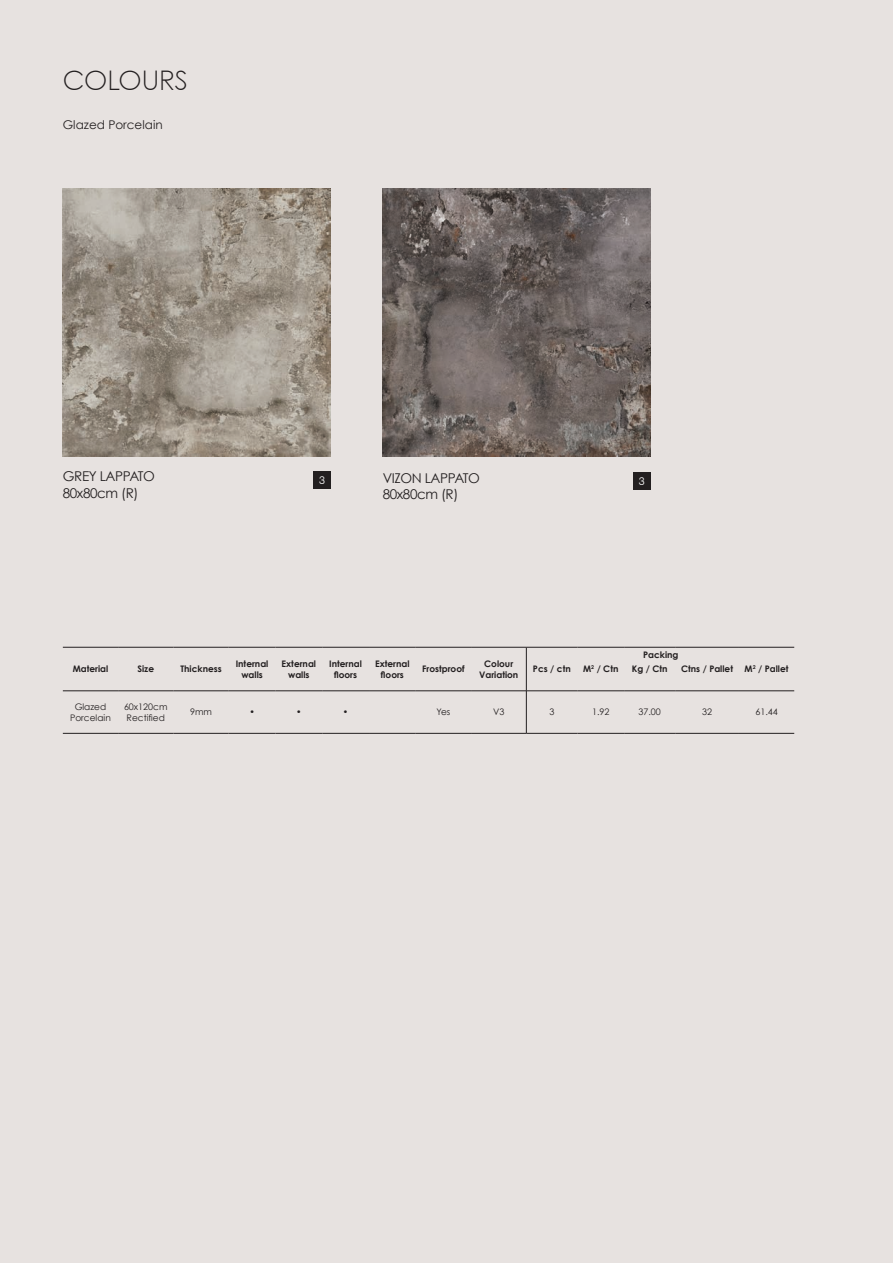
<style>
.page{position:relative;width:893px;height:1263px;background:#e7e2e0}
.page>*{position:absolute;margin:0;border:0;box-sizing:border-box;transform-origin:0 0}
.t1{font:300 27px "Century Gothic Paneuropean";letter-spacing:-.01em;color:#231f20}
.t2{font:13.5px/16.2px "Century Gothic";letter-spacing:-.03em;color:#231f20}
.t3{font:12px "Century Gothic";color:#231f20}
.t4{font:300 11.25px "Swiss 721 BT";color:#fff}
.t5{font:700 9px/11.4px "Century Gothic";color:#231f20;text-align:center}
.t6{font:9px/11.4px "Century Gothic";color:#231f20;text-align:center}
</style>
<div class="page">
<hr style="left:63px;top:647px;width:55px;height:1px;background:#231f20">
<hr style="left:118px;top:647px;width:55px;height:1px;background:#231f20">
<hr style="left:173px;top:647px;width:56px;height:1px;background:#231f20">
<hr style="left:416px;top:647px;width:55px;height:1px;background:#231f20">
<hr style="left:471px;top:647px;width:55px;height:1px;background:#231f20">
<hr style="left:526px;top:647px;width:51px;height:1px;background:#231f20">
<hr style="left:577px;top:647px;width:47px;height:1px;background:#231f20">
<hr style="left:624px;top:647px;width:51px;height:1px;background:#231f20">
<hr style="left:675px;top:647px;width:64px;height:1px;background:#231f20">
<hr style="left:739px;top:647px;width:55px;height:1px;background:#231f20">
<hr style="left:63px;top:690px;width:55px;height:1px;background:#231f20">
<hr style="left:118px;top:690px;width:55px;height:1px;background:#231f20">
<hr style="left:173px;top:690px;width:56px;height:1px;background:#231f20">
<hr style="left:229px;top:690px;width:46px;height:1px;background:#231f20">
<hr style="left:275px;top:690px;width:47px;height:1px;background:#231f20">
<hr style="left:322px;top:690px;width:47px;height:1px;background:#231f20">
<hr style="left:369px;top:690px;width:47px;height:1px;background:#231f20">
<hr style="left:416px;top:690px;width:55px;height:1px;background:#231f20">
<hr style="left:471px;top:690px;width:55px;height:1px;background:#231f20">
<hr style="left:526px;top:690px;width:51px;height:1px;background:#231f20">
<hr style="left:577px;top:690px;width:47px;height:1px;background:#231f20">
<hr style="left:624px;top:690px;width:51px;height:1px;background:#231f20">
<hr style="left:675px;top:690px;width:64px;height:1px;background:#231f20">
<hr style="left:739px;top:690px;width:55px;height:1px;background:#231f20">
<hr style="left:63px;top:733px;width:55px;height:1px;background:#231f20">
<hr style="left:118px;top:733px;width:55px;height:1px;background:#231f20">
<hr style="left:173px;top:733px;width:56px;height:1px;background:#231f20">
<hr style="left:229px;top:733px;width:46px;height:1px;background:#231f20">
<hr style="left:275px;top:733px;width:47px;height:1px;background:#231f20">
<hr style="left:322px;top:733px;width:47px;height:1px;background:#231f20">
<hr style="left:369px;top:733px;width:47px;height:1px;background:#231f20">
<hr style="left:416px;top:733px;width:55px;height:1px;background:#231f20">
<hr style="left:471px;top:733px;width:55px;height:1px;background:#231f20">
<hr style="left:526px;top:733px;width:51px;height:1px;background:#231f20">
<hr style="left:577px;top:733px;width:47px;height:1px;background:#231f20">
<hr style="left:624px;top:733px;width:51px;height:1px;background:#231f20">
<hr style="left:675px;top:733px;width:64px;height:1px;background:#231f20">
<hr style="left:739px;top:733px;width:55px;height:1px;background:#231f20">
<hr style="left:229px;top:647px;width:46px;height:1px;background:#231f20">
<hr style="left:275px;top:647px;width:47px;height:1px;background:#231f20">
<hr style="left:322px;top:647px;width:47px;height:1px;background:#231f20">
<hr style="left:369px;top:647px;width:47px;height:1px;background:#231f20">
<hr style="left:526px;top:647px;width:1px;height:44px;background:#231f20">
<hr style="left:526px;top:691px;width:1px;height:42px;background:#231f20">
<img style="left:63px;top:188px;width:268px;height:268px">
<div style="left:313px;top:471px;width:18px;height:17px;background:#231f20"></div>
<img style="left:383px;top:188px;width:268px;height:268px">
<div style="left:633px;top:472px;width:18px;height:18px;background:#231f20"></div>
<h1 class="t1" style="left:63px;top:63px;width:126px">COLOURS</h1>
<h3 class="t3" style="left:63px;top:117px;width:101px">Glazed Porcelain</h3>
<h2 class="t2" style="left:63px;top:468px;width:94px">GREY LAPPATO<br>80x80cm (R)</h2>
<p class="t4" style="left:319px;top:473px;width:7px">3</p>
<h2 class="t2" style="left:383px;top:469px;width:99px">VIZON LAPPATO<br>80x80cm (R)</h2>
<p class="t4" style="left:639px;top:475px;width:7px">3</p>
<p class="t5" style="left:643px;top:649px;width:37px">Packing</p>
<p class="t5" style="left:73px;top:663px;width:37px">Material</p>
<p class="t5" style="left:137px;top:663px;width:18px">Size</p>
<p class="t5" style="left:180px;top:663px;width:43px">Thickness</p>
<p class="t5" style="left:236px;top:657px;width:34px">Internal walls</p>
<p class="t5" style="left:282px;top:657px;width:36px">External walls</p>
<p class="t5" style="left:329px;top:657px;width:34px">Internal floors</p>
<p class="t5" style="left:375px;top:657px;width:36px">External floors</p>
<p class="t5" style="left:422px;top:663px;width:44px">Frostproof</p>
<p class="t5" style="left:479px;top:657px;width:41px">Colour<br>Variation</p>
<p class="t5" style="left:533px;top:663px;width:39px">Pcs / ctn</p>
<p class="t5" style="left:583px;top:663px;width:37px">M<sup>2</sup> / Ctn</p>
<p class="t5" style="left:632px;top:663px;width:37px">Kg / Ctn</p>
<p class="t5" style="left:681px;top:663px;width:54px">Ctns / Pallet</p>
<p class="t5" style="left:745px;top:663px;width:45px">M<sup>2</sup> / Pallet</p>
<p class="t6" style="left:70px;top:701px;width:42px">Glazed<br>Porcelain</p>
<p class="t6" style="left:124px;top:701px;width:45px;text-align:left">60x120cm<br>Rectified</p>
<p class="t6" style="left:190px;top:706px;width:23px">9mm</p>
<p class="t6" style="left:249px;top:706px;width:7px">•</p>
<p class="t6" style="left:296px;top:706px;width:7px">•</p>
<p class="t6" style="left:343px;top:706px;width:7px">•</p>
<p class="t6" style="left:436px;top:706px;width:15px">Yes</p>
<p class="t6" style="left:493px;top:706px;width:13px">V3</p>
<p class="t6" style="left:549px;top:706px;width:6px">3</p>
<p class="t6" style="left:592px;top:706px;width:19px">1.92</p>
<p class="t6" style="left:638px;top:706px;width:24px">37.00</p>
<p class="t6" style="left:702px;top:706px;width:11px">32</p>
<p class="t6" style="left:755px;top:706px;width:24px">61.44</p>
</div>
